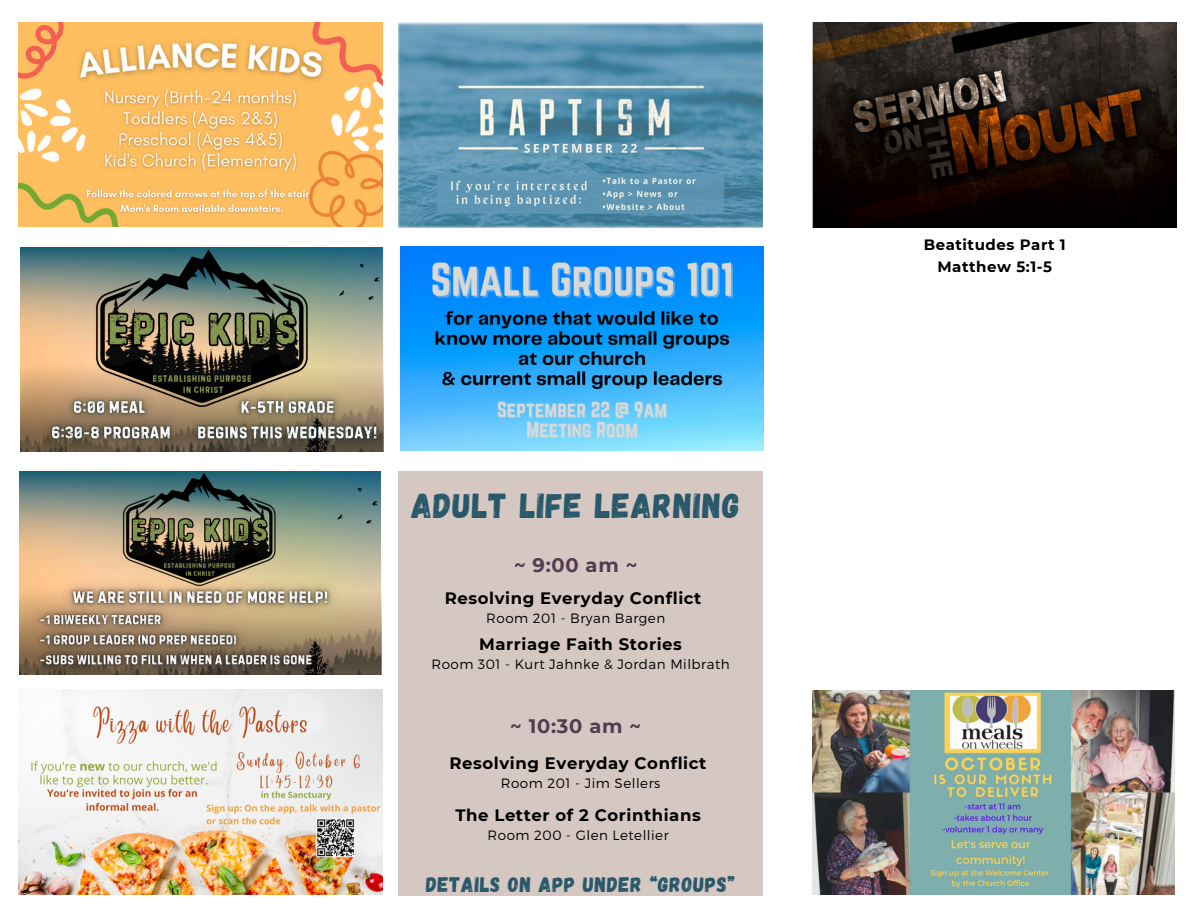
<style>
.page{position:relative;width:1188px;height:918px;background:#fff}
.page>*{position:absolute;margin:0;border:0;box-sizing:border-box;transform-origin:0 0}
.t1{font:34.65px "Gagalin";letter-spacing:.035em;color:#285869}
.t2{font:21px "Gagalin";letter-spacing:.035em;color:#285869}
.t3{font:700 19.5px "Montserrat";letter-spacing:.035em;color:#533b51}
.t4{font:700 16.5px "Montserrat";letter-spacing:.035em;color:#000}
.t5{font:700 15px/22.5px "Montserrat";letter-spacing:.035em;color:#000;text-align:center}
.t6{font:300 13.5px "Montserrat";letter-spacing:.035em;color:#000}
</style>
<div class="page">
<img style="left:18px;top:22px;width:365px;height:205px">
<div style="left:398px;top:471px;width:365px;height:425px;background:#d5c7c2"></div>
<img style="left:398px;top:23px;width:365px;height:204px">
<img style="left:401px;top:247px;width:362px;height:203px">
<img style="left:812px;top:691px;width:363px;height:203px">
<img style="left:18px;top:690px;width:365px;height:205px">
<img style="left:812px;top:23px;width:365px;height:204px">
<img style="left:19px;top:471px;width:363px;height:204px">
<img style="left:21px;top:247px;width:362px;height:204px">
<h5 class="t1" style="left:411px;top:483px;width:330px">ADULT LIFE LEARNING</h5>
<p class="t3" style="left:514px;top:554px;width:125px">~ 9:00 am ~</p>
<h5 class="t4" style="left:445px;top:588px;width:258px">Resolving Everyday Conflict</h5>
<h5 class="t6" style="left:486px;top:610px;width:180px">Room 201 - Bryan Bargen</h5>
<h5 class="t4" style="left:479px;top:634px;width:204px">Marriage Faith Stories</h5>
<h2 class="t6" style="left:431px;top:656px;width:300px">Room 301 - Kurt Jahnke &amp; Jordan Milbrath</h2>
<h3 class="t3" style="left:510px;top:714px;width:132px">~ 10:30 am ~</h3>
<p class="t4" style="left:449px;top:753px;width:258px">Resolving Everyday Conflict</p>
<p class="t6" style="left:501px;top:775px;width:161px">Room 201 - Jim Sellers</p>
<h4 class="t4" style="left:455px;top:805px;width:247px">The Letter of 2 Corinthians</h4>
<h4 class="t6" style="left:488px;top:826px;width:183px">Room 200 - Glen Letellier</h4>
<p class="t2" style="left:426px;top:871px;width:310px">DETAILS ON APP UNDER “GROUPS”</p>
<p class="t5" style="left:924px;top:233px;width:144px">Beatitudes Part 1<br>Matthew 5:1-5</p>
</div>
